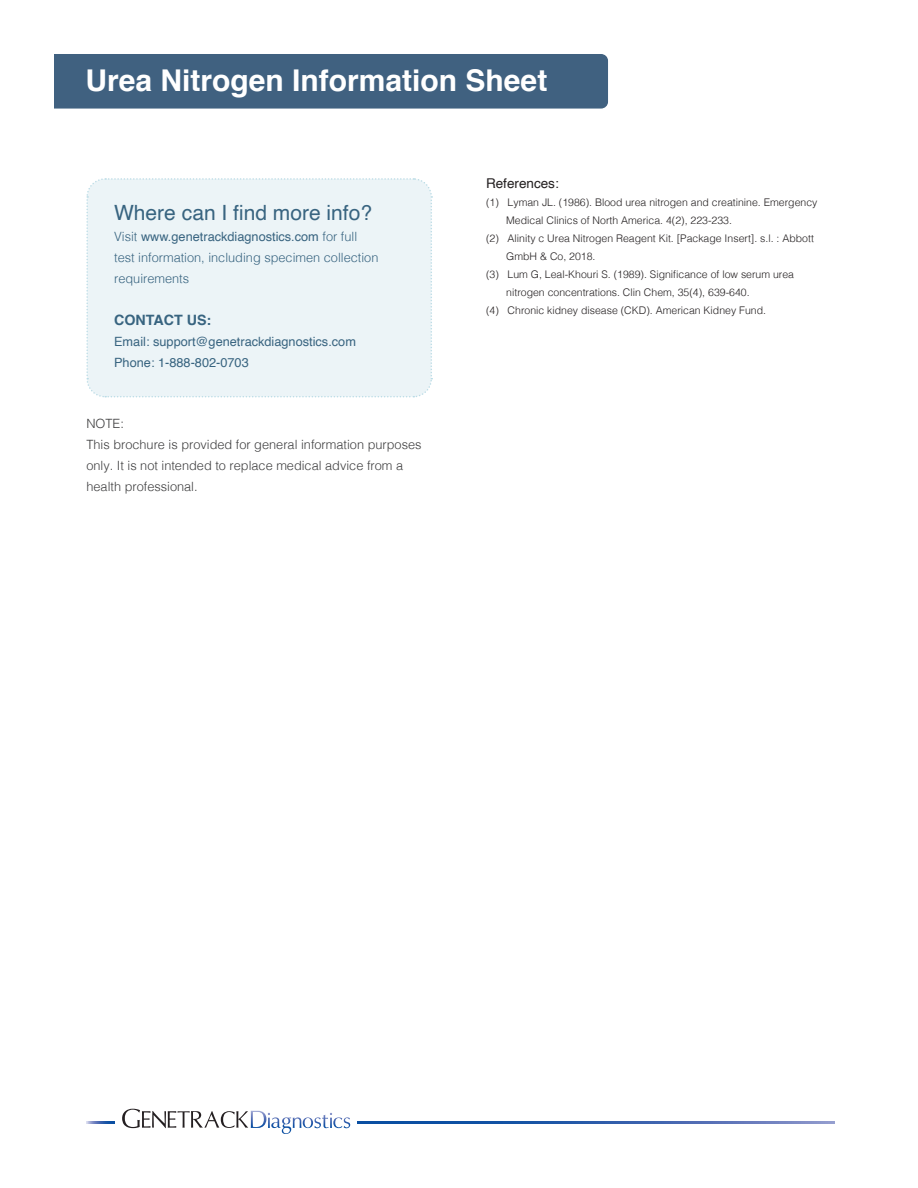
<style>
.page{position:relative;width:918px;height:1188px;background:#fff}
.page>*{position:absolute;margin:0;border:0;box-sizing:border-box;transform-origin:0 0}
.t1{font:700 30px "Helvetica";color:#fff}
.t2{font:21px "Helvetica";color:#386480}
.t3{font:700 14.25px "Helvetica";color:#386480}
.t4{font:13.5px "Helvetica";color:#231f20}
.t5{font:300 12.75px/21px "Helvetica";color:#3e3e3f}
.t6{font:300 12.75px/21px "Helvetica";color:#386480}
.t7{font:12.75px "Helvetica";color:#386480}
.t8{font:300 10.5px/18px "Helvetica";color:#231f20}
.s1{font-weight:400}
</style>
<div class="page">
<div style="left:54px;top:54px;width:554px;height:55px;background:#406180"></div>
<div style="left:86px;top:178px;width:347px;height:220px;background:#ecf4f7"></div>
<svg style="left:358px;top:1121px;width:476px;height:2px"></svg>
<svg style="left:86px;top:1121px;width:28px;height:2px"></svg>
<svg style="left:122px;top:1109px;width:228px;height:25px"></svg>
<p class="t1" style="left:86px;top:56px;width:463px">Urea Nitrogen Information Sheet</p>
<p class="t2" style="left:114px;top:196px;width:259px">Where can I find more info?</p>
<p class="t6" style="left:114px;top:225px;width:266px">Visit <span class="s1">www.genetrackdiagnostics.com</span> for full test information, including specimen collection requirements</p>
<p class="t3" style="left:114px;top:308px;width:99px">CONTACT US:</p>
<p class="t7" style="left:114px;top:331px;width:243px">Email: support@genetrackdiagnostics.com</p>
<p class="t7" style="left:114px;top:352px;width:136px">Phone: 1-888-802-0703</p>
<p class="t5" style="left:86px;top:412px;width:39px">NOTE:</p>
<p class="t5" style="left:86px;top:433px;width:337px">This brochure is provided for general information purposes only. It is not intended to replace medical advice from a health professional.</p>
<p class="t4" style="left:486px;top:173px;width:74px">References:</p>
<p class="t8" style="left:506px;top:193px;width:313px;text-indent:-20px">(1) Lyman JL. (1986). Blood urea nitrogen and creatinine. Emergency<br>Medical Clinics of North America. 4(2), 223-233.</p>
<p class="t8" style="left:506px;top:229px;width:309px;text-indent:-20px">(2) Alinity c Urea Nitrogen Reagent Kit. [Package Insert]. s.l. : Abbott<br>GmbH &amp; Co, 2018.</p>
<p class="t8" style="left:506px;top:265px;width:289px;text-indent:-20px">(3) Lum G, Leal-Khouri S. (1989). Significance of low serum urea nitrogen concentrations. Clin Chem, 35(4), 639-640.</p>
<p class="t8" style="left:486px;top:301px;width:282px">(4) Chronic kidney disease (CKD). American Kidney Fund.</p>
</div>
